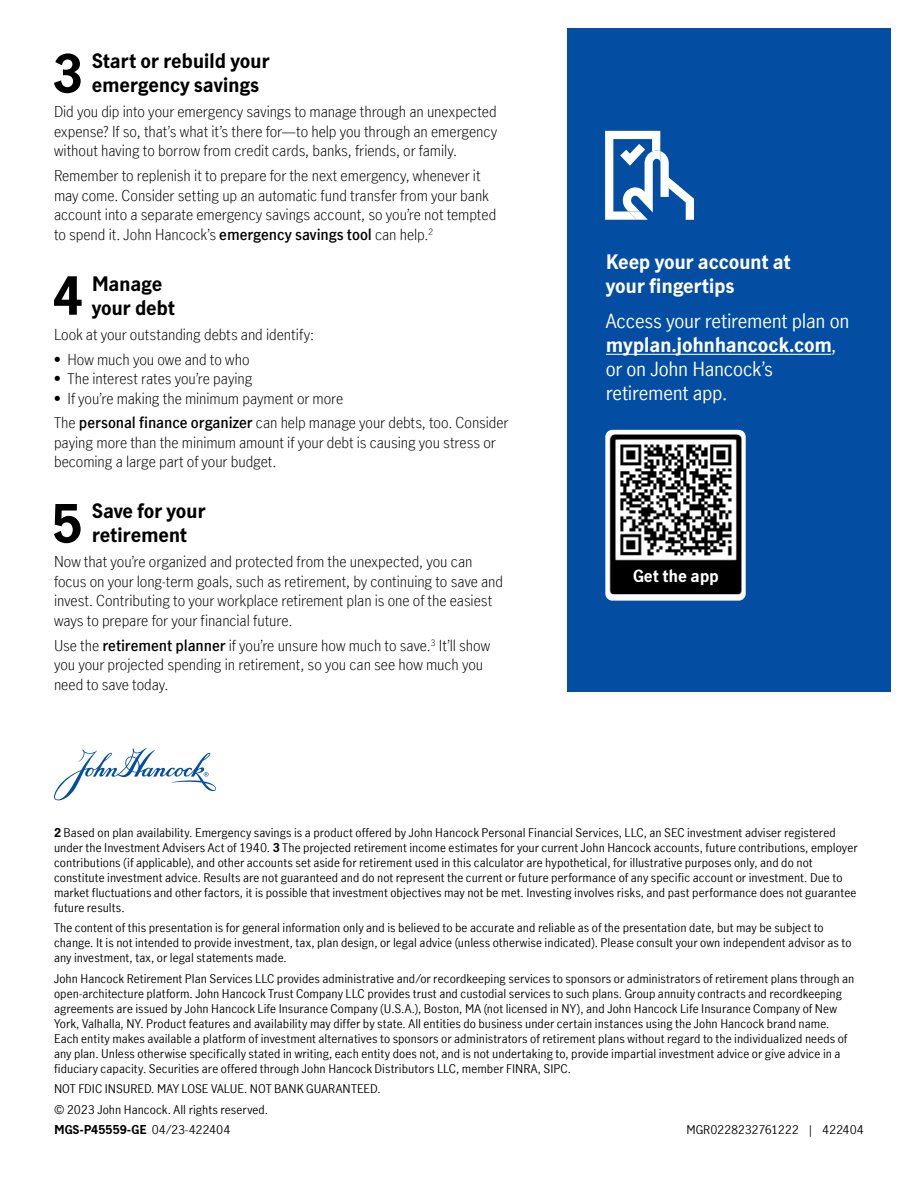
<style>
.page{position:relative;width:918px;height:1188px;background:#fff}
.page>*{position:absolute;margin:0;border:0;box-sizing:border-box;transform-origin:0 0}
.t1{font:700 51.9px "Manulife JH Sans Optimized";color:#000}
.t2{font:19.5px/24px "Manulife JH Sans Optimized";letter-spacing:-.015em;color:#fff}
.t3{font:700 19.5px/24px "Manulife JH Sans Optimized";letter-spacing:-.015em;color:#000}
.t4{font:700 19.5px/24px "Manulife JH Sans Optimized";letter-spacing:-.015em;color:#fff}
.t5{font:700 16.5px "Manulife JH Sans Optimized";letter-spacing:-.005em;color:#fff}
.t6{font:300 15px/19.5px "Manulife JH Sans Optimized";letter-spacing:-.005em;color:#000}
.t7{font:12px/15px "Manulife JH Sans Optimized";letter-spacing:.005em;color:#000}
.t8{font:12px "Manulife JH Sans Optimized";letter-spacing:-.015em;color:#000}
.s1{font-weight:600}
.s2{font-weight:700}
</style>
<div class="page">
<svg style="left:54px;top:748px;width:162px;height:52px"></svg>
<div style="left:567px;top:28px;width:324px;height:663px;background:#034ea2"></div>
<svg style="left:605px;top:430px;width:141px;height:171px;background:#e7eaed"></svg>
<img style="left:605px;top:435px;width:141px;height:159px">
<svg style="left:605px;top:131px;width:89px;height:89px"></svg>
<hr style="left:606px;top:354px;width:225px;height:1px;background:#fff">
<div style="left:613px;top:563px;width:126px;height:27px;background:#000"></div>
<h1 class="t1" style="left:52px;top:38px;width:32px">3</h1>
<h2 class="t3" style="left:92px;top:48px;width:179px">Start or rebuild your emergency savings</h2>
<p class="t6" style="left:54px;top:102px;width:445px;text-align:justify">Did you dip into your emergency savings to manage through an unexpected expense? If so, that’s what it’s there for—to help you through an emergency without having to borrow from credit cards, banks, friends, or family.</p>
<p class="t6" style="left:54px;top:165px;width:444px">Remember to replenish it to prepare for the next emergency, whenever it may come. Consider setting up an automatic fund transfer from your bank account into a separate emergency savings account, so you’re not tempted to spend it. John Hancock’s <span class="s1">emergency savings tool</span> can help.<sup>2</sup></p>
<h1 class="t1" style="left:52px;top:260px;width:32px">4</h1>
<h2 class="t3" style="left:92px;top:271px;width:85px">Manage your debt</h2>
<p class="t6" style="left:54px;top:324px;width:262px">Look at your outstanding debts and identify:</p>
<p class="t6" style="left:54px;top:349px;width:197px">• How much you owe and to who</p>
<p class="t6" style="left:54px;top:368px;width:200px">• The interest rates you’re paying</p>
<p class="t6" style="left:54px;top:385px;width:456px;line-height:24.9px">• If you’re making the minimum payment or more<br>The <span class="s1">personal finance organizer</span> can help manage your debts, too. Consider</p>
<p class="t6" style="left:54px;top:432px;width:443px">paying more than the minimum amount if your debt is causing you stress or becoming a large part of your budget.</p>
<h1 class="t1" style="left:52px;top:488px;width:32px">5</h1>
<h2 class="t3" style="left:92px;top:498px;width:115px">Save for your retirement</h2>
<p class="t6" style="left:54px;top:552px;width:451px">Now that you’re organized and protected from the unexpected, you can focus on your long-term goals, such as retirement, by continuing to save and invest. Contributing to your workplace retirement plan is one of the easiest ways to prepare for your financial future.</p>
<p class="t6" style="left:54px;top:635px;width:438px">Use the <span class="s1">retirement planner</span> if you’re unsure how much to save.<sup>3</sup> It’ll show you your projected spending in retirement, so you can see how much you need to save today.</p>
<h2 class="t4" style="left:606px;top:249px;width:186px">Keep your account at your fingertips</h2>
<h2 class="t2" style="left:606px;top:308px;width:245px">Access your retirement plan on <span class="s2">myplan.johnhancock.com</span>, or on John Hancock’s retirement app.</h2>
<h3 class="t5" style="left:633px;top:565px;width:87px">Get the app</h3>
<p class="t7" style="left:54px;top:825px;width:805px"><span class="s2">2</span> Based on plan availability. Emergency savings is a product offered by John Hancock Personal Financial Services, LLC, an SEC investment adviser registered under the Investment Advisers Act of 1940. <span class="s2">3</span> The projected retirement income estimates for your current John Hancock accounts, future contributions, employer contributions (if applicable), and other accounts set aside for retirement used in this calculator are hypothetical, for illustrative purposes only, and do not constitute investment advice. Results are not guaranteed and do not represent the current or future performance of any specific account or investment. Due to market fluctuations and other factors, it is possible that investment objectives may not be met. Investing involves risks, and past performance does not guarantee future results.</p>
<p class="t7" style="left:54px;top:920px;width:799px">The content of this presentation is for general information only and is believed to be accurate and reliable as of the presentation date, but may be subject to change. It is not intended to provide investment, tax, plan design, or legal advice (unless otherwise indicated). Please consult your own independent advisor as to any investment, tax, or legal statements made.</p>
<p class="t7" style="left:54px;top:970px;width:802px">John Hancock Retirement Plan Services LLC provides administrative and/or recordkeeping services to sponsors or administrators of retirement plans through an open-architecture platform. John Hancock Trust Company LLC provides trust and custodial services to such plans. Group annuity contracts and recordkeeping agreements are issued by John Hancock Life Insurance Company (U.S.A.), Boston, MA (not licensed in NY), and John Hancock Life Insurance Company of New York, Valhalla, NY. Product features and availability may differ by state. All entities do business under certain instances using the John Hancock brand name.<br>Each entity makes available a platform of investment alternatives to sponsors or administrators of retirement plans without regard to the individualized needs of any plan. Unless otherwise specifically stated in writing, each entity does not, and is not undertaking to, provide impartial investment advice or give advice in a fiduciary capacity. Securities are offered through John Hancock Distributors LLC, member FINRA, SIPC.</p>
<p class="t7" style="left:54px;top:1078px;width:328px;line-height:20.4px">NOT FDIC INSURED. MAY LOSE VALUE. NOT BANK GUARANTEED. © 2023 John Hancock. All rights reserved.<br><span class="s2">MGS-P45559-GE</span> 04/23-422404</p>
<p class="t8" style="left:686px;top:1121px;width:179px">MGR0228232761222 | 422404</p>
</div>
